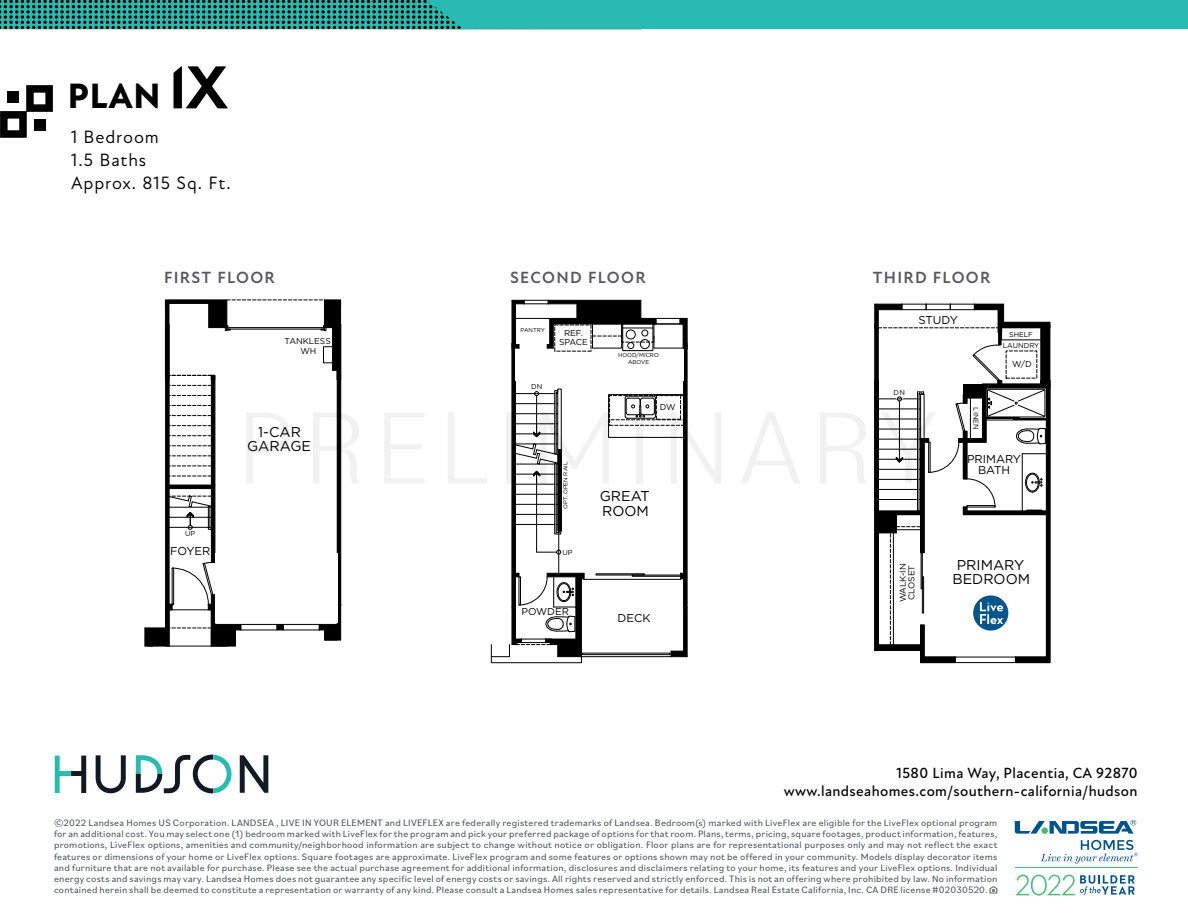
<style>
.page{position:relative;width:1188px;height:918px;background:#fff}
.page>*{position:absolute;margin:0;border:0;box-sizing:border-box;transform-origin:0 0}
.t1{font:800 35.85px "New Atten";color:#000}
.t2{font:18.15px/22.8px "New Atten";letter-spacing:.045em;color:#000101}
.t3{font:700 16.5px "New Atten";letter-spacing:.075em;color:#58595b}
.t4{font:500 15px/18px "New Atten";letter-spacing:.025em;color:#000101;text-align:right}
.t5{font:14.25px/14.4px "Gotham";color:#000;text-align:center}
.t6{font:11.4px/11.6px "Gotham";color:#000;text-align:center}
.t7{font:9.9px "Gotham";color:#000}
.t8{font:9.75px/11.2px "Bilo";letter-spacing:.02em;color:#464f56;text-align:justify}
.t9{font:8.55px/8.6px "Gotham";color:#000;text-align:center}
.t10{font:7.05px "Gotham";color:#000}
.t11{font:7.05px "Gotham";color:#000101}
.t12{font:5.7px/6.8px "Gotham";color:#000;text-align:center}
.s1{font-family:"P22 Underground";font-size:60px}
</style>
<div class="page">
<svg style="left:990px;top:886px;width:7px;height:7px"></svg>
<svg style="left:96px;top:755px;width:30px;height:38px"></svg>
<svg style="left:240px;top:755px;width:28px;height:38px"></svg>
<svg style="left:55px;top:756px;width:31px;height:37px"></svg>
<svg style="left:136px;top:755px;width:96px;height:38px"></svg>
<svg style="left:0;top:85px;width:53px;height:53px"></svg>
<svg style="left:0;top:0;width:1188px;height:29px;background:#24a49b"></svg>
<svg style="left:1041px;top:840px;width:97px;height:24px"></svg>
<svg style="left:1015px;top:820px;width:121px;height:14px"></svg>
<svg style="left:1016px;top:875px;width:119px;height:21px"></svg>
<hr style="left:1015px;top:867px;width:123px;height:1px;background:#4ebb78">
<svg style="left:874px;top:645px;width:177px;height:19px"></svg>
<svg style="left:511px;top:364px;width:177px;height:209px"></svg>
<svg style="left:490px;top:573px;width:198px;height:91px"></svg>
<div style="left:515px;top:342px;width:169px;height:39px;background:#fff"></div>
<svg style="left:511px;top:299px;width:177px;height:65px"></svg>
<svg style="left:144px;top:299px;width:198px;height:348px"></svg>
<div style="left:215px;top:553px;width:122px;height:70px;background:#fff"></div>
<svg style="left:874px;top:303px;width:177px;height:342px"></svg>
<div style="left:963px;top:384px;width:21px;height:11px;background:#000"></div>
<h1 class="t1" style="left:68px;top:75px;width:162px">PLAN <span class="s1">1X</span></h1>
<h2 class="t2" style="left:71px;top:126px;width:161px">1 Bedroom<br>1.5 Baths<br>Approx. 815 Sq. Ft.</h2>
<h3 class="t3" style="left:164px;top:268px;width:112px">FIRST FLOOR</h3>
<h3 class="t3" style="left:510px;top:268px;width:137px">SECOND FLOOR</h3>
<h3 class="t3" style="left:873px;top:268px;width:119px">THIRD FLOOR</h3>
<p class="t10" style="left:185px;top:530px;width:12px">UP</p>
<p class="t6" style="left:170px;top:545px;width:42px">FOYER</p>
<p class="t9" style="left:285px;top:335px;width:48px;line-height:10.1px">TANKLESS<br>WH</p>
<h3 class="t5" style="left:247px;top:424px;width:65px">1-CAR<br>GARAGE</h3>
<p class="t6" style="left:919px;top:314px;width:41px">STUDY</p>
<p class="t12" style="left:521px;top:326px;width:26px">PANTRY</p>
<p class="t9" style="left:559px;top:329px;width:30px">REF.<br>SPACE</p>
<p class="t9" style="left:550px;top:336px;width:30px">SPACE</p>
<p class="t10" style="left:1009px;top:330px;width:25px">SHELF</p>
<p class="t10" style="left:1003px;top:342px;width:38px">LAUNDRY</p>
<p class="t12" style="left:618px;top:352px;width:42px">HOOD/MICRO<br>ABOVE</p>
<p class="t12" style="left:614px;top:356px;width:42px">HOOD/MICRO<br>ABOVE</p>
<p class="t9" style="left:1012px;top:360px;width:21px">W/D</p>
<p class="t10" style="left:531px;top:383px;width:13px">DN</p>
<p class="t11" style="left:894px;top:388px;width:13px">DN</p>
<p class="t9" style="left:660px;top:403px;width:17px">DW</p>
<p class="t10" style="left:980px;top:407px;width:24px;rotate:90deg">LINEN</p>
<p class="t12" style="left:562px;top:509px;width:49px;rotate:-90deg">OPT. OPEN RAIL</p>
<h3 class="t5" style="left:600px;top:489px;width:52px;text-align:left">GREAT<br>ROOM</h3>
<p class="t6" style="left:967px;top:453px;width:56px">PRIMARY<br>BATH</p>
<p class="t10" style="left:562px;top:548px;width:12px">UP</p>
<p class="t9" style="left:898px;top:602px;width:41px;text-align:left;rotate:-90deg">WALK-IN<br>CLOSET</p>
<h3 class="t5" style="left:952px;top:557px;width:79px">PRIMARY<br>BEDROOM</h3>
<p class="t7" style="left:522px;top:606px;width:49px">POWDER</p>
<p class="t6" style="left:616px;top:608px;width:35px">DECK</p>
<p class="t6" style="left:617px;top:612px;width:35px">DECK</p>
<h3 class="t4" style="left:784px;top:764px;width:355px">1580 Lima Way, Placentia, CA 92870 www.landseahomes.com/southern-california/hudson</h3>
<p class="t8" style="left:54px;top:817px;width:945px">©2022 Landsea Homes US Corporation. LANDSEA , LIVE IN YOUR ELEMENT and LIVEFLEX are federally registered trademarks of Landsea. Bedroom(s) marked with LiveFlex are eligible for the LiveFlex optional program for an additional cost. You may select one (1) bedroom marked with LiveFlex for the program and pick your preferred package of options for that room. Plans, terms, pricing, square footages, product information, features, promotions, LiveFlex options, amenities and community/neighborhood information are subject to change without notice or obligation. Floor plans are for representational purposes only and may not reflect the exact features or dimensions of your home or LiveFlex options. Square footages are approximate. LiveFlex program and some features or options shown may not be offered in your community. Models display decorator items and furniture that are not available for purchase. Please see the actual purchase agreement for additional information, disclosures and disclaimers relating to your home, its features and your LiveFlex options. Individual energy costs and savings may vary. Landsea Homes does not guarantee any specific level of energy costs or savings. All rights reserved and strictly enforced. This is not an offering where prohibited by law. No information contained herein shall be deemed to constitute a representation or warranty of any kind. Please consult a Landsea Homes sales representative for details. Landsea Real Estate California, Inc. CA DRE license #02030520.</p>
</div>
